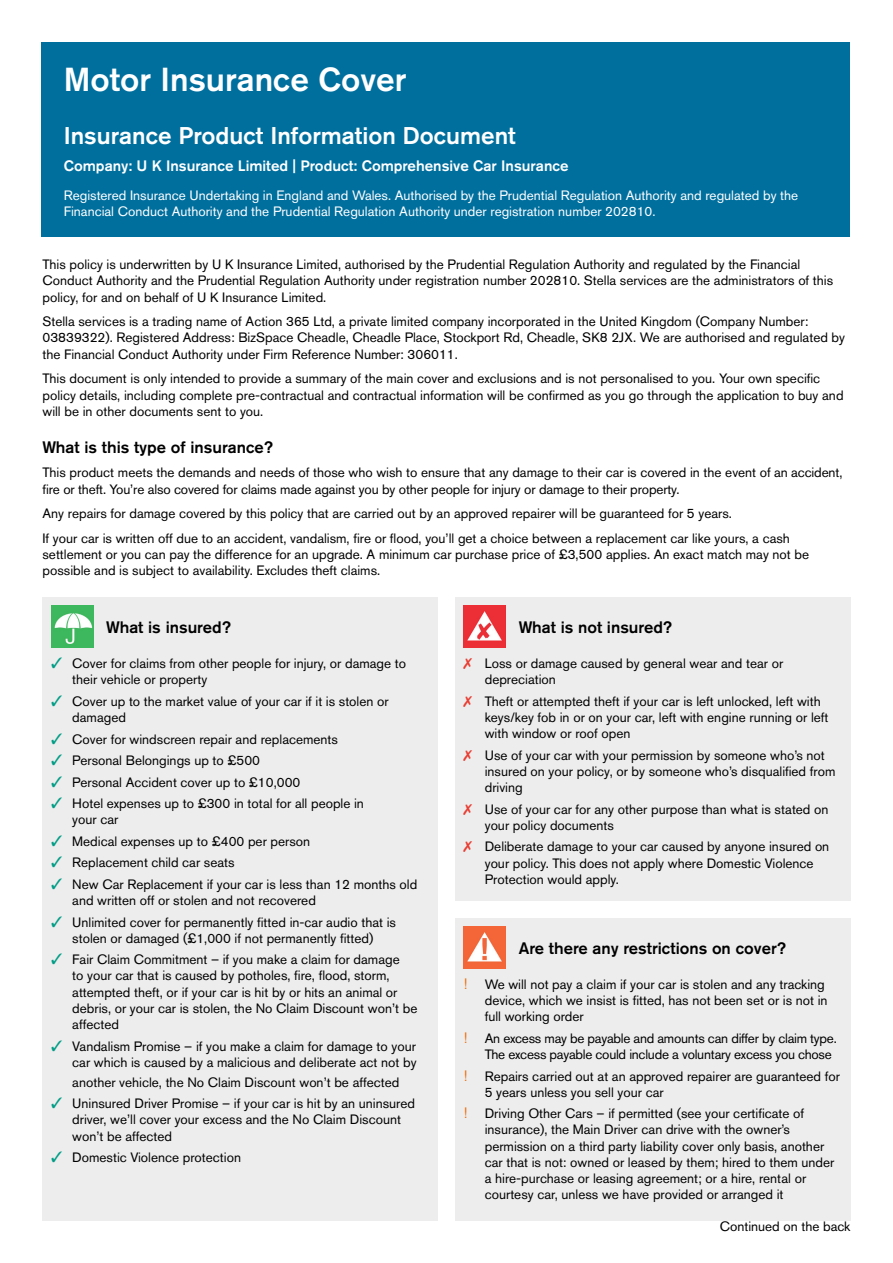
<style>
.page{position:relative;width:893px;height:1263px;background:#fff}
.page>*{position:absolute;margin:0;border:0;box-sizing:border-box;transform-origin:0 0}
.t1{font:500 33px "Akzidenz Grotesk BE";color:#fff}
.t2{font:500 24px "Akzidenz Grotesk BE";color:#fff}
.t3{font:500 16.5px "Akzidenz Grotesk BE";color:#000}
.t4{font:500 15px "Akzidenz Grotesk BE";color:#fff}
.t5{font:13.5px/16.2px "Akzidenz Grotesk BE";color:#000}
.t6{font:13.5px/16.2px "Akzidenz Grotesk BE";color:#fff}
.t7{font:13.5px/16.2px "Akzidenz Grotesk BE";letter-spacing:-.02em;color:#000}
.s1{color:#009d86}
.s2{color:#e83e33}
.s3{font-size:15px;color:#ed6b06}
</style>
<div class="page">
<div style="left:42px;top:43px;width:808px;height:194px;background:#006f9e"></div>
<div style="left:43px;top:597px;width:395px;height:623px;background:#ededed"></div>
<img style="left:51px;top:605px;width:42px;height:43px">
<div style="left:455px;top:597px;width:395px;height:304px;background:#ededed"></div>
<img style="left:463px;top:605px;width:43px;height:43px">
<div style="left:455px;top:918px;width:395px;height:302px;background:#ededed"></div>
<img style="left:463px;top:926px;width:43px;height:42px">
<h1 class="t1" style="left:64px;top:59px;width:344px">Motor Insurance Cover</h1>
<h2 class="t2" style="left:64px;top:121px;width:453px">Insurance Product Information Document</h2>
<p class="t4" style="left:64px;top:156px;width:506px">Company: U K Insurance Limited | Product: Comprehensive Car Insurance</p>
<p class="t6" style="left:64px;top:187px;width:736px">Registered Insurance Undertaking in England and Wales. Authorised by the Prudential Regulation Authority and regulated by the<br>Financial Conduct Authority and the Prudential Regulation Authority under registration number 202810.</p>
<p class="t5" style="left:43px;top:256px;width:792px">This policy is underwritten by U K Insurance Limited, authorised by the Prudential Regulation Authority and regulated by the Financial<br>Conduct Authority and the Prudential Regulation Authority under registration number 202810. Stella services are the administrators of this policy, for and on behalf of U K Insurance Limited.</p>
<p class="t5" style="left:43px;top:313px;width:804px">Stella services is a trading name of Action 365 Ltd, a private limited company incorporated in the United Kingdom (Company Number:<br>03839322). Registered Address: BizSpace Cheadle, Cheadle Place, Stockport Rd, Cheadle, SK8 2JX. We are authorised and regulated by the Financial Conduct Authority under Firm Reference Number: 306011.</p>
<p class="t5" style="left:43px;top:370px;width:802px">This document is only intended to provide a summary of the main cover and exclusions and is not personalised to you. Your own specific policy details, including complete pre-contractual and contractual information will be confirmed as you go through the application to buy and will be in other documents sent to you.</p>
<p class="t3" style="left:43px;top:437px;width:232px">What is this type of insurance?</p>
<p class="t5" style="left:43px;top:464px;width:801px">This product meets the demands and needs of those who wish to ensure that any damage to their car is covered in the event of an accident, fire or theft. You’re also covered for claims made against you by other people for injury or damage to their property.</p>
<p class="t5" style="left:43px;top:501px;width:749px;line-height:24.8px">Any repairs for damage covered by this policy that are carried out by an approved repairer will be guaranteed for 5 years.<br>If your car is written off due to an accident, vandalism, fire or flood, you’ll get a choice between a replacement car like yours, a cash</p>
<p class="t5" style="left:43px;top:546px;width:768px">settlement or you can pay the difference for an upgrade. A minimum car purchase price of £3,500 applies. An exact match may not be possible and is subject to availability. Excludes theft claims.</p>
<p class="t3" style="left:106px;top:617px;width:126px">What is insured?</p>
<p class="t5" style="left:72px;top:655px;width:335px;text-indent:-21px"><span class="s1">✓</span> Cover for claims from other people for injury, or damage to their vehicle or property</p>
<p class="t5" style="left:72px;top:693px;width:318px;text-indent:-21px"><span class="s1">✓</span> Cover up to the market value of your car if it is stolen or damaged</p>
<p class="t5" style="left:51px;top:731px;width:288px"><span class="s1">✓</span> Cover for windscreen repair and replacements</p>
<p class="t5" style="left:51px;top:752px;width:211px"><span class="s1">✓</span> Personal Belongings up to £500</p>
<p class="t5" style="left:51px;top:774px;width:251px"><span class="s1">✓</span> Personal Accident cover up to £10,000</p>
<p class="t5" style="left:72px;top:795px;width:293px;text-indent:-21px"><span class="s1">✓</span> Hotel expenses up to £300 in total for all people in your car</p>
<p class="t5" style="left:51px;top:833px;width:261px"><span class="s1">✓</span> Medical expenses up to £400 per person</p>
<p class="t5" style="left:51px;top:854px;width:185px"><span class="s1">✓</span> Replacement child car seats</p>
<p class="t5" style="left:72px;top:876px;width:347px;text-indent:-21px"><span class="s1">✓</span> New Car Replacement if your car is less than 12 months old and written off or stolen and not recovered</p>
<p class="t5" style="left:51px;top:914px;width:346px;text-align:center"><span class="s1">✓</span> Unlimited cover for permanently fitted in-car audio that is stolen or damaged (£1,000 if not permanently fitted)</p>
<p class="t5" style="left:72px;top:951px;width:347px;text-indent:-21px"><span class="s1">✓</span> Fair Claim Commitment – if you make a claim for damage<br>to your car that is caused by potholes, fire, flood, storm, attempted theft, or if your car is hit by or hits an animal or debris, or your car is stolen, the No Claim Discount won’t be affected</p>
<p class="t5" style="left:51px;top:1038px;width:367px;text-align:right"><span class="s1">✓</span> Vandalism Promise – if you make a claim for damage to your car which is caused by a malicious and deliberate act not by</p>
<p class="t5" style="left:72px;top:1074px;width:329px">another vehicle, the No Claim Discount won’t be affected</p>
<p class="t5" style="left:72px;top:1095px;width:344px;text-indent:-21px"><span class="s1">✓</span> Uninsured Driver Promise – if your car is hit by an uninsured driver, we’ll cover your excess and the No Claim Discount won’t be affected</p>
<p class="t5" style="left:51px;top:1149px;width:192px"><span class="s1">✓</span> Domestic Violence protection</p>
<p class="t3" style="left:519px;top:617px;width:155px">What is not insured?</p>
<p class="t5" style="left:485px;top:655px;width:300px;text-indent:-21px"><span class="s2">✗</span> Loss or damage caused by general wear and tear or depreciation</p>
<p class="t5" style="left:485px;top:693px;width:345px;text-indent:-21px"><span class="s2">✗</span> Theft or attempted theft if your car is left unlocked, left with keys/key fob in or on your car, left with engine running or left with window or roof open</p>
<p class="t5" style="left:485px;top:747px;width:352px;text-indent:-21px"><span class="s2">✗</span> Use of your car with your permission by someone who’s not insured on your policy, or by someone who’s disqualified from driving</p>
<p class="t5" style="left:485px;top:801px;width:345px;text-indent:-21px"><span class="s2">✗</span> Use of your car for any other purpose than what is stated on your policy documents</p>
<p class="t5" style="left:485px;top:838px;width:346px;text-indent:-21px"><span class="s2">✗</span> Deliberate damage to your car caused by anyone insured on your policy. This does not apply where Domestic Violence<br>Protection would apply.</p>
<p class="t3" style="left:519px;top:938px;width:269px">Are there any restrictions on cover?</p>
<p class="t5" style="left:485px;top:976px;width:344px;text-indent:-21px"><span class="s3">!</span> We will not pay a claim if your car is stolen and any tracking device, which we insist is fitted, has not been set or is not in full working order</p>
<p class="t7" style="left:485px;top:1030px;width:353px;text-indent:-21px"><span class="s3">!</span> An excess may be payable and amounts can differ by claim type.<br>The excess payable could include a voluntary excess you chose</p>
<p class="t5" style="left:485px;top:1067px;width:357px;text-indent:-21px"><span class="s3">!</span> Repairs carried out at an approved repairer are guaranteed for<br>5 years unless you sell your car</p>
<p class="t5" style="left:485px;top:1105px;width:351px;text-indent:-21px"><span class="s3">!</span> Driving Other Cars – if permitted (see your certificate of insurance), the Main Driver can drive with the owner’s permission on a third party liability cover only basis, another car that is not: owned or leased by them; hired to them under a hire-purchase or leasing agreement; or a hire, rental or courtesy car, unless we have provided or arranged it</p>
<p class="t5" style="left:720px;top:1218px;width:132px">Continued on the back</p>
</div>
